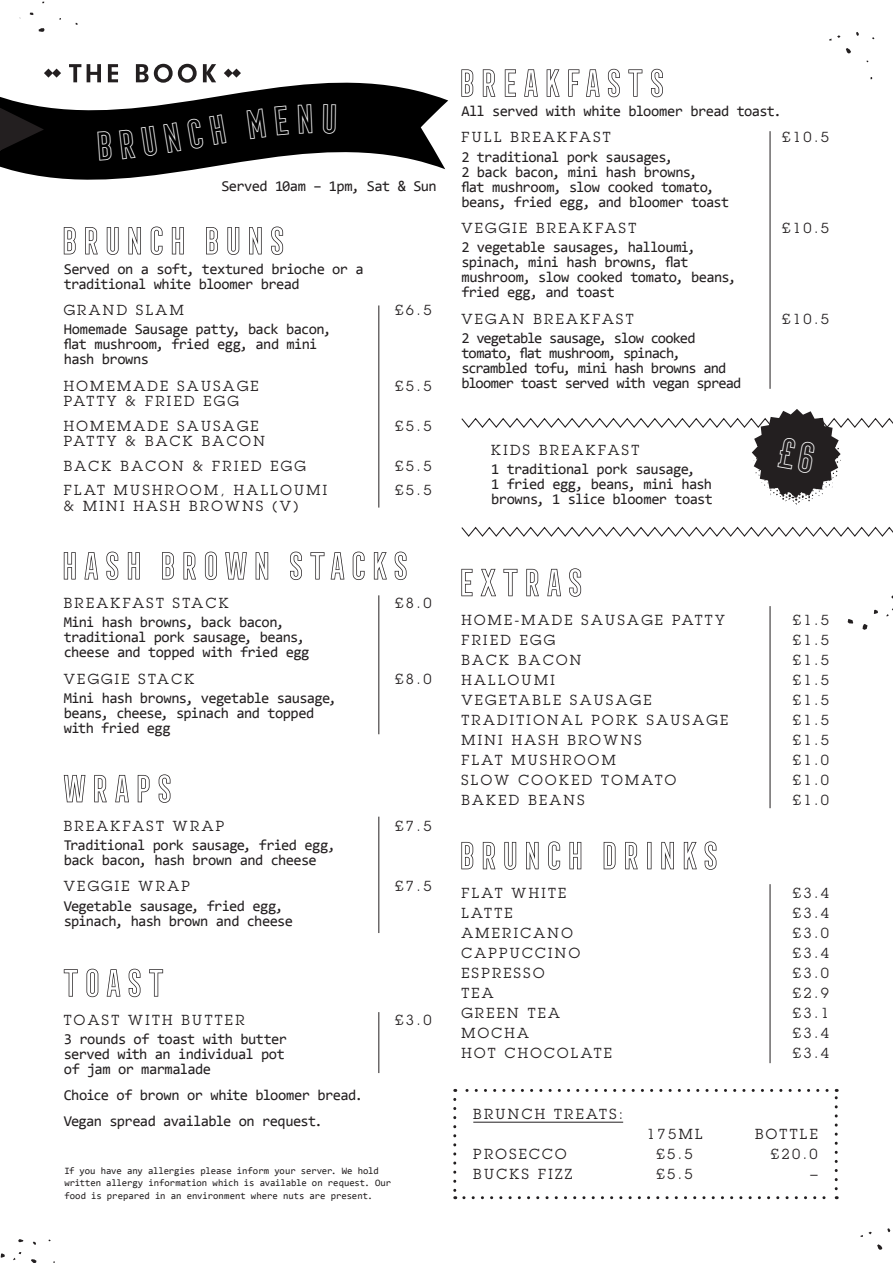
<style>
.page{position:relative;width:893px;height:1263px;background:#fff}
.page>*{position:absolute;margin:0;border:0;box-sizing:border-box;transform-origin:0 0}
.t1{font:15px/15px "Consolas";letter-spacing:-.045em;color:#231f20}
.t2{font:15px/15px "Consolas";letter-spacing:-.065em;color:#231f20}
.t3{font:14.25px/24.3px "Lubalin Graph Std";letter-spacing:.17em;color:#231f20}
.t4{font:9.75px/12.8px "Consolas";letter-spacing:-.005em;color:#231f20}
</style>
<div class="page">
<svg style="left:64px;top:226px;width:219px;height:29px"></svg>
<svg style="left:64px;top:552px;width:343px;height:28px"></svg>
<svg style="left:64px;top:774px;width:106px;height:29px"></svg>
<svg style="left:64px;top:969px;width:99px;height:28px"></svg>
<svg style="left:461px;top:69px;width:202px;height:28px"></svg>
<svg style="left:461px;top:568px;width:120px;height:29px"></svg>
<svg style="left:461px;top:841px;width:255px;height:29px"></svg>
<hr style="left:473px;top:1122px;width:150px;height:1px;background:#231f20">
<svg style="left:453px;top:1099px;width:3px;height:100px"></svg>
<svg style="left:464px;top:1196px;width:373px;height:3px"></svg>
<svg style="left:835px;top:1089px;width:3px;height:100px"></svg>
<svg style="left:455px;top:1089px;width:372px;height:3px"></svg>
<svg style="left:461px;top:526px;width:432px;height:11px"></svg>
<svg style="left:0;top:63px;width:448px;height:117px;fill:#000"></svg>
<svg style="left:69px;top:64px;width:12px;height:18px"></svg>
<svg style="left:87px;top:64px;width:14px;height:18px"></svg>
<svg style="left:108px;top:64px;width:10px;height:18px"></svg>
<svg style="left:136px;top:64px;width:61px;height:19px"></svg>
<svg style="left:203px;top:64px;width:13px;height:18px"></svg>
<svg style="left:44px;top:69px;width:17px;height:9px"></svg>
<svg style="left:224px;top:69px;width:17px;height:9px"></svg>
<svg style="left:39px;top:28px;width:6px;height:4px"></svg>
<svg style="left:0;top:88px;width:44px;height:76px"></svg>
<hr style="left:378px;top:305px;width:1px;height:203px;background:#231f20">
<hr style="left:378px;top:595px;width:1px;height:139px;background:#231f20">
<hr style="left:378px;top:817px;width:1px;height:116px;background:#231f20">
<hr style="left:378px;top:1012px;width:1px;height:61px;background:#231f20">
<hr style="left:770px;top:131px;width:1px;height:258px;background:#231f20">
<hr style="left:770px;top:606px;width:1px;height:202px;background:#231f20">
<hr style="left:770px;top:884px;width:1px;height:179px;background:#231f20">
<svg style="left:846px;top:48px;width:5px;height:5px"></svg>
<svg style="left:856px;top:32px;width:3px;height:4px"></svg>
<svg style="left:877px;top:1244px;width:5px;height:6px"></svg>
<svg style="left:860px;top:1232px;width:12px;height:5px"></svg>
<svg style="left:1px;top:1253px;width:4px;height:5px"></svg>
<svg style="left:31px;top:1259px;width:5px;height:4px"></svg>
<svg style="left:18px;top:1239px;width:5px;height:3px"></svg>
<svg style="left:13px;top:1252px;width:8px;height:8px"></svg>
<svg style="left:848px;top:619px;width:5px;height:4px"></svg>
<svg style="left:862px;top:624px;width:5px;height:6px"></svg>
<svg style="left:874px;top:610px;width:4px;height:4px"></svg>
<svg style="left:461px;top:409px;width:432px;height:96px"></svg>
<svg style="left:98px;top:131px;width:14px;height:30px"></svg>
<div style="left:119px;top:122px;width:62px;height:37px;background:#000"></div>
<svg style="left:187px;top:114px;width:39px;height:35px"></svg>
<svg style="left:247px;top:108px;width:19px;height:31px"></svg>
<svg style="left:274px;top:106px;width:15px;height:30px"></svg>
<svg style="left:298px;top:104px;width:14px;height:30px"></svg>
<svg style="left:323px;top:104px;width:13px;height:30px"></svg>
<p class="t1" style="left:221px;top:178px;width:217px">Served 10am – 1pm, Sat &amp; Sun</p>
<p class="t1" style="left:64px;top:261px;width:301px">Served on a soft, textured brioche or a traditional white bloomer bread</p>
<p class="t3" style="left:64px;top:298px;width:121px">GRAND SLAM</p>
<p class="t3" style="left:395px;top:298px;width:38px">£6.5</p>
<p class="t1" style="left:64px;top:321px;width:269px">Homemade Sausage patty, back bacon, flat mushroom, fried egg, and mini hash browns</p>
<p class="t3" style="left:64px;top:373px;width:196px">HOMEMADE SAUSAGE</p>
<p class="t3" style="left:395px;top:373px;width:38px">£5.5</p>
<p class="t3" style="left:64px;top:389px;width:196px">PATTY &amp; FRIED EGG<br>HOMEMADE SAUSAGE</p>
<p class="t3" style="left:395px;top:413px;width:38px">£5.5</p>
<p class="t3" style="left:64px;top:429px;width:243px">PATTY &amp; BACK BACON<br>BACK BACON &amp; FRIED EGG</p>
<p class="t3" style="left:395px;top:453px;width:38px">£5.5</p>
<p class="t3" style="left:64px;top:478px;width:265px">FLAT MUSHROOM, HALLOUMI</p>
<p class="t3" style="left:395px;top:478px;width:38px">£5.5</p>
<p class="t3" style="left:64px;top:493px;width:236px">&amp; MINI HASH BROWNS (V)</p>
<p class="t1" style="left:461px;top:103px;width:322px">All served with white bloomer bread toast.</p>
<p class="t3" style="left:461px;top:125px;width:151px">FULL BREAKFAST</p>
<p class="t3" style="left:782px;top:125px;width:49px">£10.5</p>
<p class="t1" style="left:461px;top:149px;width:270px">2 traditional pork sausages,<br>2 back bacon, mini hash browns,<br>flat mushroom, slow cooked tomato, beans, fried egg, and bloomer toast</p>
<p class="t3" style="left:461px;top:216px;width:176px">VEGGIE BREAKFAST</p>
<p class="t3" style="left:782px;top:216px;width:49px">£10.5</p>
<p class="t1" style="left:461px;top:239px;width:276px">2 vegetable sausages, halloumi, spinach, mini hash browns, flat mushroom, slow cooked tomato, beans, fried egg, and toast</p>
<p class="t3" style="left:461px;top:306px;width:174px">VEGAN BREAKFAST</p>
<p class="t3" style="left:782px;top:306px;width:49px">£10.5</p>
<p class="t2" style="left:461px;top:330px;width:282px">2 vegetable sausage, slow cooked tomato, flat mushroom, spinach, scrambled tofu, mini hash browns and bloomer toast served with vegan spread</p>
<p class="t3" style="left:491px;top:437px;width:150px">KIDS BREAKFAST</p>
<p class="t1" style="left:491px;top:461px;width:223px">1 traditional pork sausage,<br>1 fried egg, beans, mini hash browns, 1 slice bloomer toast</p>
<p class="t3" style="left:64px;top:591px;width:166px">BREAKFAST STACK</p>
<p class="t3" style="left:395px;top:591px;width:38px">£8.0</p>
<p class="t1" style="left:64px;top:614px;width:247px">Mini hash browns, back bacon, traditional pork sausage, beans, cheese and topped with fried egg</p>
<p class="t3" style="left:64px;top:666px;width:132px">VEGGIE STACK</p>
<p class="t3" style="left:395px;top:666px;width:38px">£8.0</p>
<p class="t1" style="left:64px;top:690px;width:275px">Mini hash browns, vegetable sausage, beans, cheese, spinach and topped with fried egg</p>
<p class="t3" style="left:64px;top:813px;width:162px">BREAKFAST WRAP</p>
<p class="t3" style="left:395px;top:813px;width:38px">£7.5</p>
<p class="t1" style="left:64px;top:837px;width:273px">Traditional pork sausage, fried egg, back bacon, hash brown and cheese</p>
<p class="t3" style="left:64px;top:874px;width:127px">VEGGIE WRAP</p>
<p class="t3" style="left:395px;top:874px;width:38px">£7.5</p>
<p class="t1" style="left:64px;top:898px;width:231px">Vegetable sausage, fried egg, spinach, hash brown and cheese</p>
<p class="t3" style="left:64px;top:1008px;width:182px">TOAST WITH BUTTER</p>
<p class="t3" style="left:395px;top:1008px;width:38px">£3.0</p>
<p class="t1" style="left:64px;top:1031px;width:225px">3 rounds of toast with butter served with an individual pot of jam or marmalade</p>
<p class="t1" style="left:64px;top:1082px;width:301px;line-height:25.7px">Choice of brown or white bloomer bread.<br>Vegan spread available on request.</p>
<p class="t4" style="left:64px;top:1164px;width:328px">If you have any allergies please inform your server. We hold written allergy information which is available on request. Our food is prepared in an environment where nuts are present.</p>
<p class="t3" style="left:461px;top:607px;width:265px">HOME-MADE SAUSAGE PATTY</p>
<p class="t3" style="left:793px;top:607px;width:38px">£1.5</p>
<p class="t3" style="left:461px;top:627px;width:95px">FRIED EGG</p>
<p class="t3" style="left:793px;top:627px;width:38px">£1.5</p>
<p class="t3" style="left:461px;top:647px;width:121px">BACK BACON</p>
<p class="t3" style="left:793px;top:647px;width:38px">£1.5</p>
<p class="t3" style="left:461px;top:667px;width:95px">HALLOUMI</p>
<p class="t3" style="left:793px;top:667px;width:38px">£1.5</p>
<p class="t3" style="left:461px;top:687px;width:192px">VEGETABLE SAUSAGE</p>
<p class="t3" style="left:793px;top:687px;width:38px">£1.5</p>
<p class="t3" style="left:461px;top:707px;width:268px">TRADITIONAL PORK SAUSAGE</p>
<p class="t3" style="left:793px;top:707px;width:38px">£1.5</p>
<p class="t3" style="left:461px;top:727px;width:182px">MINI HASH BROWNS</p>
<p class="t3" style="left:793px;top:727px;width:38px">£1.5</p>
<p class="t3" style="left:461px;top:747px;width:156px">FLAT MUSHROOM</p>
<p class="t3" style="left:793px;top:747px;width:38px">£1.0</p>
<p class="t3" style="left:461px;top:767px;width:216px">SLOW COOKED TOMATO</p>
<p class="t3" style="left:793px;top:767px;width:38px">£1.0</p>
<p class="t3" style="left:461px;top:787px;width:125px">BAKED BEANS</p>
<p class="t3" style="left:793px;top:787px;width:38px">£1.0</p>
<p class="t3" style="left:461px;top:880px;width:106px">FLAT WHITE</p>
<p class="t3" style="left:793px;top:880px;width:38px">£3.4</p>
<p class="t3" style="left:461px;top:900px;width:53px">LATTE</p>
<p class="t3" style="left:793px;top:900px;width:38px">£3.4</p>
<p class="t3" style="left:461px;top:920px;width:113px">AMERICANO</p>
<p class="t3" style="left:793px;top:920px;width:38px">£3.0</p>
<p class="t3" style="left:461px;top:940px;width:120px">CAPPUCCINO</p>
<p class="t3" style="left:793px;top:940px;width:38px">£3.4</p>
<p class="t3" style="left:461px;top:960px;width:85px">ESPRESSO</p>
<p class="t3" style="left:793px;top:960px;width:38px">£3.0</p>
<p class="t3" style="left:461px;top:980px;width:34px">TEA</p>
<p class="t3" style="left:793px;top:980px;width:38px">£2.9</p>
<p class="t3" style="left:461px;top:1000px;width:100px">GREEN TEA</p>
<p class="t3" style="left:793px;top:1000px;width:38px">£3.1</p>
<p class="t3" style="left:461px;top:1020px;width:69px">MOCHA</p>
<p class="t3" style="left:793px;top:1020px;width:38px">£3.4</p>
<p class="t3" style="left:461px;top:1040px;width:152px">HOT CHOCOLATE</p>
<p class="t3" style="left:793px;top:1040px;width:38px">£3.4</p>
<p class="t3" style="left:473px;top:1102px;width:151px">BRUNCH TREATS:</p>
<p class="t3" style="left:647px;top:1122px;width:57px">175ML</p>
<p class="t3" style="left:755px;top:1122px;width:64px">BOTTLE</p>
<p class="t3" style="left:473px;top:1142px;width:95px">PROSECCO</p>
<p class="t3" style="left:656px;top:1142px;width:38px">£5.5</p>
<p class="t3" style="left:771px;top:1142px;width:49px">£20.0</p>
<p class="t3" style="left:473px;top:1162px;width:101px">BUCKS FIZZ</p>
<p class="t3" style="left:656px;top:1162px;width:38px">£5.5</p>
<p class="t3" style="left:811px;top:1162px;width:9px">–</p>
</div>
